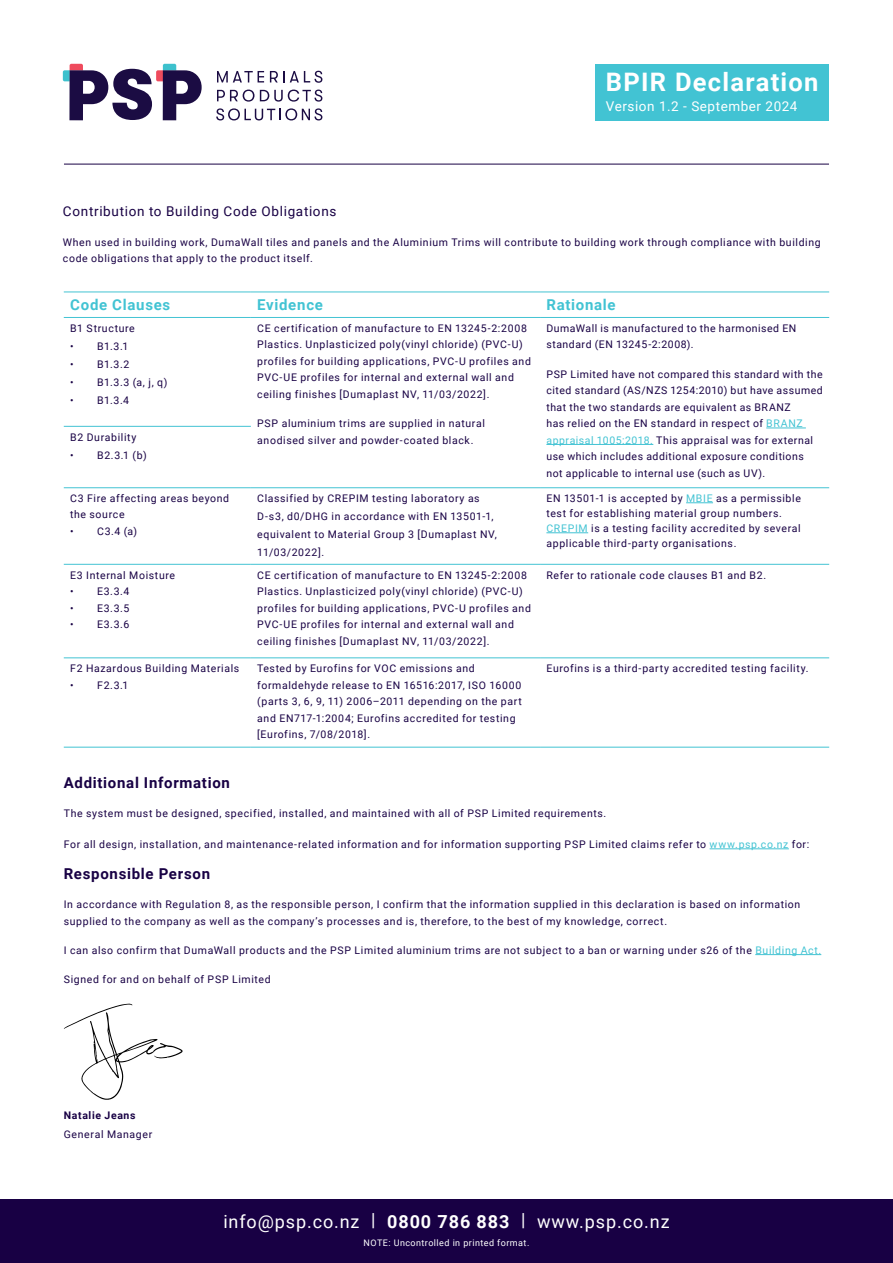
<style>
.page{position:relative;width:893px;height:1263px;background:#fff}
.page>*{position:absolute;margin:0;border:0;box-sizing:border-box;transform-origin:0 0}
.t1{font:700 25.5px "Roboto";letter-spacing:.05em;color:#fff}
.t2{font:18px "Roboto";letter-spacing:.05em;color:#fff}
.t3{font:700 15px "Roboto";letter-spacing:.045em;color:#180044}
.t4{font:700 15px "Roboto";letter-spacing:.045em;color:#42c3d3}
.t5{font:13.5px "Roboto";letter-spacing:.05em;color:#180044}
.t6{font:13.5px "Roboto";letter-spacing:.04em;color:#fff}
.t7{font:10.5px/16.5px "Roboto";letter-spacing:.06em;color:#180044}
.t8{font:700 10.5px "Roboto";letter-spacing:.06em;color:#180044}
.t9{font:9px "Roboto";letter-spacing:.05em;color:#fff}
.s1{color:#42c3d3}
.s2{font-weight:700}
</style>
<div class="page">
<div style="left:595px;top:64px;width:234px;height:56px;background:#42c3d3"></div>
<svg style="left:217px;top:71px;width:47px;height:11px"></svg>
<svg style="left:270px;top:71px;width:52px;height:12px"></svg>
<svg style="left:217px;top:90px;width:37px;height:12px"></svg>
<svg style="left:260px;top:90px;width:62px;height:12px"></svg>
<svg style="left:216px;top:108px;width:106px;height:12px"></svg>
<svg style="left:63px;top:64px;width:139px;height:56px"></svg>
<hr style="left:64px;top:164px;width:765px;height:1px;background:#180044">
<div style="left:0;top:1199px;width:893px;height:63px;background:#180044"></div>
<hr style="left:64px;top:317px;width:187px;height:1px;background:#42c3d3">
<hr style="left:251px;top:317px;width:289px;height:1px;background:#42c3d3">
<hr style="left:540px;top:317px;width:289px;height:1px;background:#42c3d3">
<hr style="left:64px;top:426px;width:187px;height:1px;background:#42c3d3">
<hr style="left:64px;top:487px;width:187px;height:1px;background:#42c3d3">
<hr style="left:251px;top:487px;width:289px;height:1px;background:#42c3d3">
<hr style="left:540px;top:487px;width:289px;height:1px;background:#42c3d3">
<hr style="left:64px;top:564px;width:187px;height:1px;background:#42c3d3">
<hr style="left:251px;top:564px;width:289px;height:1px;background:#42c3d3">
<hr style="left:540px;top:564px;width:289px;height:1px;background:#42c3d3">
<hr style="left:64px;top:658px;width:187px;height:1px;background:#42c3d3">
<hr style="left:251px;top:658px;width:289px;height:1px;background:#42c3d3">
<hr style="left:540px;top:658px;width:289px;height:1px;background:#42c3d3">
<hr style="left:64px;top:747px;width:187px;height:1px;background:#42c3d3">
<hr style="left:251px;top:747px;width:289px;height:1px;background:#42c3d3">
<hr style="left:540px;top:747px;width:289px;height:1px;background:#42c3d3">
<hr style="left:64px;top:292px;width:187px;height:1px;background:#42c3d3">
<hr style="left:251px;top:292px;width:289px;height:1px;background:#42c3d3">
<hr style="left:540px;top:292px;width:289px;height:1px;background:#42c3d3">
<hr style="left:766px;top:428px;width:40px;height:1px;background:#42c3d3">
<hr style="left:546px;top:444px;width:107px;height:1px;background:#42c3d3">
<svg style="left:686px;top:502px;width:27px;height:1px"></svg>
<hr style="left:546px;top:532px;width:42px;height:1px;background:#42c3d3">
<hr style="left:710px;top:848px;width:79px;height:1px;background:#42c3d3">
<hr style="left:755px;top:954px;width:66px;height:1px;background:#42c3d3">
<svg style="left:64px;top:1004px;width:119px;height:96px"></svg>
<h1 class="t1" style="left:606px;top:65px;width:214px">BPIR Declaration</h1>
<p class="t6" style="left:606px;top:96px;width:193px">Version 1.2 - September 2024</p>
<p class="t5" style="left:63px;top:202px;width:275px">Contribution to Building Code Obligations</p>
<p class="t7" style="left:63px;top:233px;width:759px">When used in building work, DumaWall tiles and panels and the Aluminium Trims will contribute to building work through compliance with building code obligations that apply to the product itself.</p>
<h3 class="t4" style="left:70px;top:294px;width:102px">Code Clauses</h3>
<h3 class="t4" style="left:257px;top:294px;width:67px">Evidence</h3>
<h3 class="t4" style="left:546px;top:294px;width:71px">Rationale</h3>
<p class="t7" style="left:70px;top:319px;width:66px">B1 Structure</p>
<p class="t7" style="left:70px;top:337px;width:60px">• B1.3.1</p>
<p class="t7" style="left:70px;top:355px;width:61px">• B1.3.2</p>
<p class="t7" style="left:70px;top:373px;width:99px">• B1.3.3 (a, j, q)</p>
<p class="t7" style="left:70px;top:391px;width:61px">• B1.3.4</p>
<p class="t7" style="left:257px;top:319px;width:275px">CE certification of manufacture to EN 13245-2:2008<br>Plastics. Unplasticized poly(vinyl chloride) (PVC-U) profiles for building applications, PVC-U profiles and PVC-UE profiles for internal and external wall and ceiling finishes [Dumaplast NV, 11/03/2022].</p>
<p class="t7" style="left:257px;top:415px;width:229px">PSP aluminium trims are supplied in natural anodised silver and powder-coated black.</p>
<p class="t7" style="left:546px;top:319px;width:252px">DumaWall is manufactured to the harmonised EN standard (EN 13245-2:2008).</p>
<p class="t7" style="left:546px;top:365px;width:278px">PSP Limited have not compared this standard with the cited standard (AS/NZS 1254:2010) but have assumed that the two standards are equivalent as BRANZ<br>has relied on the EN standard in respect of <span class="s1">BRANZ appraisal 1005:2018.</span> This appraisal was for external use which includes additional exposure conditions<br>not applicable to internal use (such as UV).</p>
<p class="t7" style="left:70px;top:428px;width:68px">B2 Durability</p>
<p class="t7" style="left:70px;top:446px;width:78px">• B2.3.1 (b)</p>
<p class="t7" style="left:70px;top:490px;width:161px">C3 Fire affecting areas beyond the source</p>
<p class="t7" style="left:70px;top:523px;width:69px">• C3.4 (a)</p>
<p class="t7" style="left:257px;top:489px;width:241px;line-height:18px">Classified by CREPIM testing laboratory as D-s3, d0/DHG in accordance with EN 13501-1, equivalent to Material Group 3 [Dumaplast NV, 11/03/2022].</p>
<p class="t7" style="left:546px;top:490px;width:256px;line-height:15px">EN 13501-1 is accepted by <span class="s1">MBIE</span> as a permissible test for establishing material group numbers.<br><span class="s1">CREPIM</span> is a testing facility accredited by several applicable third-party organisations.</p>
<p class="t7" style="left:70px;top:566px;width:106px">E3 Internal Moisture</p>
<p class="t7" style="left:70px;top:583px;width:61px">• E3.3.4</p>
<p class="t7" style="left:70px;top:599px;width:61px">• E3.3.5</p>
<p class="t7" style="left:70px;top:616px;width:61px">• E3.3.6</p>
<p class="t7" style="left:70px;top:660px;width:171px">F2 Hazardous Building Materials</p>
<p class="t7" style="left:70px;top:676px;width:60px">• F2.3.1</p>
<p class="t7" style="left:257px;top:566px;width:275px">CE certification of manufacture to EN 13245-2:2008<br>Plastics. Unplasticized poly(vinyl chloride) (PVC-U) profiles for building applications, PVC-U profiles and PVC-UE profiles for internal and external wall and ceiling finishes [Dumaplast NV, 11/03/2022].</p>
<p class="t7" style="left:546px;top:566px;width:221px">Refer to rationale code clauses B1 and B2.</p>
<p class="t7" style="left:257px;top:660px;width:266px">Tested by Eurofins for VOC emissions and formaldehyde release to EN 16516:2017, ISO 16000 (parts 3, 6, 9, 11) 2006–2011 depending on the part and EN717-1:2004; Eurofins accredited for testing [Eurofins, 7/08/2018].</p>
<p class="t7" style="left:546px;top:660px;width:264px">Eurofins is a third-party accredited testing facility.</p>
<h3 class="t3" style="left:64px;top:772px;width:168px">Additional Information</h3>
<p class="t7" style="left:64px;top:805px;width:544px">The system must be designed, specified, installed, and maintained with all of PSP Limited requirements.</p>
<p class="t7" style="left:64px;top:836px;width:747px">For all design, installation, and maintenance-related information and for information supporting PSP Limited claims refer to <span class="s1">www.psp.co.nz</span> for:</p>
<h3 class="t3" style="left:64px;top:863px;width:148px">Responsible Person</h3>
<p class="t7" style="left:64px;top:896px;width:738px">In accordance with Regulation 8, as the responsible person, I confirm that the information supplied in this declaration is based on information supplied to the company as well as the company’s processes and is, therefore, to the best of my knowledge, correct.</p>
<p class="t7" style="left:64px;top:941px;width:759px">I can also confirm that DumaWall products and the PSP Limited aluminium trims are not subject to a ban or warning under s26 of the <span class="s1">Building Act.</span></p>
<p class="t7" style="left:64px;top:971px;width:208px">Signed for and on behalf of PSP Limited</p>
<p class="t8" style="left:64px;top:1108px;width:73px">Natalie Jeans</p>
<p class="t7" style="left:64px;top:1125px;width:90px">General Manager</p>
<h2 class="t2" style="left:223px;top:1209px;width:448px">info@psp.co.nz | <span class="s2">0800 786 883</span> | www.psp.co.nz</h2>
<p class="t9" style="left:364px;top:1237px;width:167px">NOTE: Uncontrolled in printed format.</p>
</div>
